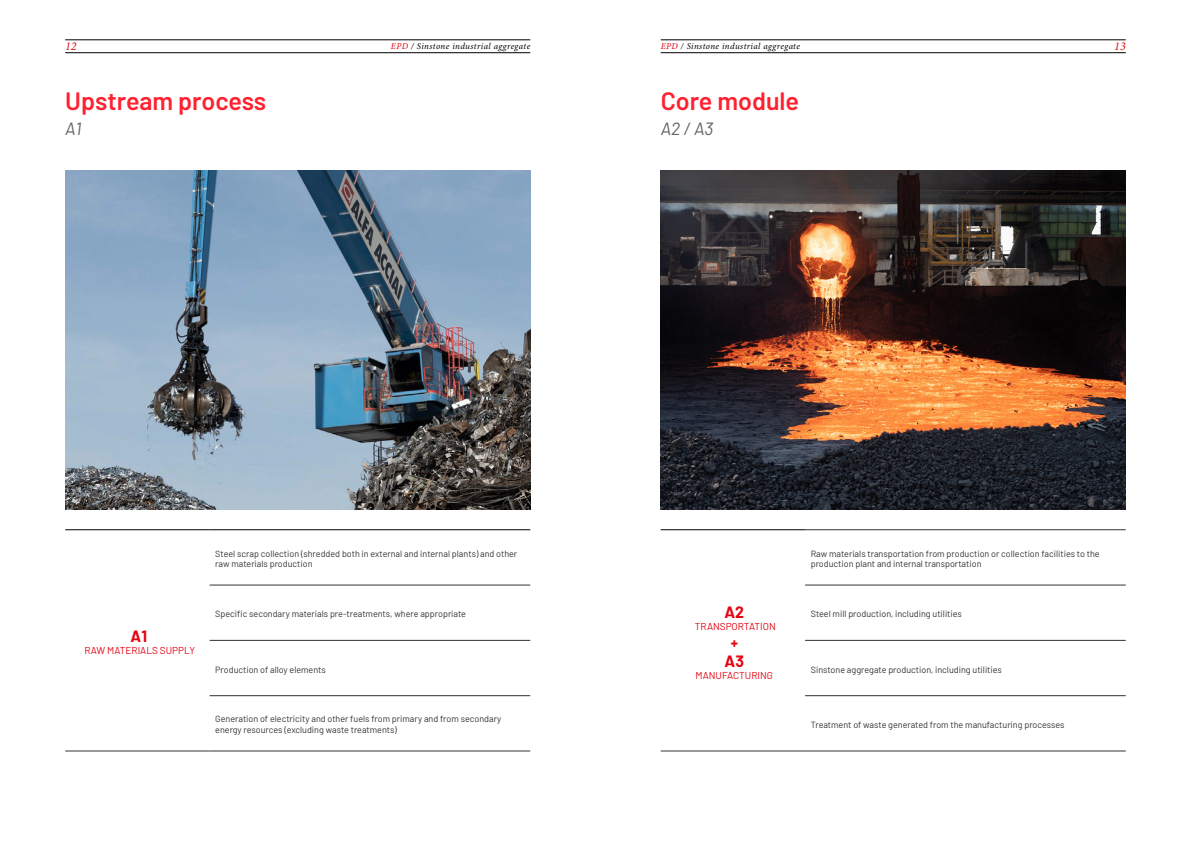
<style>
.page{position:relative;width:1191px;height:842px;background:#fff}
.page>*{position:absolute;margin:0;border:0;box-sizing:border-box;transform-origin:0 0}
.t1{font:600 25px "Barlow";color:#ff2030}
.t2{font:italic 17.7px "Barlow";color:#646363}
.t3{font:700 16px "Barlow";color:#e30512}
.t4{font:700 15px "Barlow";color:#e30512}
.t5{font:italic 12px "Minion Pro";color:#e30512}
.t6{font:10px "Barlow";color:#e30512}
.t7{font:9px/10.8px "Barlow";color:#333}
.t8{font:italic 9px "Minion Pro";letter-spacing:.04em;color:#000}
.s1{color:#e30512}
</style>
<div class="page">
<hr style="left:65px;top:53px;width:465px;height:1px;background:#000">
<hr style="left:65px;top:40px;width:465px;height:1px;background:#000">
<hr style="left:660px;top:53px;width:465px;height:1px;background:#000">
<hr style="left:660px;top:40px;width:465px;height:1px;background:#000">
<img style="left:65px;top:170px;width:465px;height:340px">
<img style="left:660px;top:170px;width:465px;height:340px">
<hr style="left:210px;top:585px;width:320px;height:1px;background:#333">
<hr style="left:210px;top:640px;width:320px;height:1px;background:#333">
<hr style="left:210px;top:695px;width:320px;height:1px;background:#333">
<hr style="left:65px;top:529px;width:145px;height:1px;background:#000">
<hr style="left:210px;top:529px;width:320px;height:1px;background:#000">
<hr style="left:65px;top:750px;width:145px;height:1px;background:#333">
<hr style="left:210px;top:750px;width:320px;height:1px;background:#333">
<hr style="left:805px;top:751px;width:320px;height:1px;background:#333">
<hr style="left:805px;top:585px;width:320px;height:1px;background:#333">
<hr style="left:805px;top:640px;width:320px;height:1px;background:#333">
<hr style="left:805px;top:695px;width:320px;height:1px;background:#333">
<hr style="left:660px;top:750px;width:145px;height:1px;background:#333">
<hr style="left:660px;top:529px;width:145px;height:1px;background:#000">
<hr style="left:805px;top:529px;width:320px;height:1px;background:#333">
<h3 class="t5" style="left:65px;top:38px;width:13px">12</h3>
<p class="t8" style="left:391px;top:40px;width:141px"><span class="s1">EPD</span> / Sinstone industrial aggregate</p>
<p class="t8" style="left:660px;top:40px;width:141px"><span class="s1">EPD</span> / Sinstone industrial aggregate</p>
<h3 class="t5" style="left:1114px;top:38px;width:13px">13</h3>
<h1 class="t1" style="left:65px;top:83px;width:202px">Upstream process</h1>
<h1 class="t1" style="left:660px;top:83px;width:140px">Core module</h1>
<h2 class="t2" style="left:65px;top:116px;width:18px">A1</h2>
<h2 class="t2" style="left:660px;top:116px;width:54px">A2 / A3</h2>
<h3 class="t3" style="left:131px;top:625px;width:18px">A1</h3>
<p class="t6" style="left:84px;top:643px;width:112px">RAW MATERIALS SUPPLY</p>
<p class="t7" style="left:215px;top:547px;width:303px">Steel scrap collection (shredded both in external and internal plants) and other raw materials production</p>
<p class="t7" style="left:215px;top:608px;width:252px">Specific secondary materials pre-treatments, where appropriate</p>
<p class="t7" style="left:215px;top:663px;width:112px">Production of alloy elements</p>
<p class="t7" style="left:215px;top:713px;width:287px">Generation of electricity and other fuels from primary and from secondary energy resources (excluding waste treatments)</p>
<h3 class="t3" style="left:724px;top:600px;width:21px">A2</h3>
<p class="t6" style="left:695px;top:619px;width:82px">TRANSPORTATION</p>
<h3 class="t4" style="left:730px;top:631px;width:9px">+</h3>
<h3 class="t3" style="left:724px;top:649px;width:21px">A3</h3>
<p class="t6" style="left:695px;top:668px;width:79px">MANUFACTURING</p>
<p class="t7" style="left:810px;top:547px;width:290px">Raw materials transportation from production or collection facilities to the production plant and internal transportation</p>
<p class="t7" style="left:810px;top:608px;width:153px">Steel mill production, including utilities</p>
<p class="t7" style="left:810px;top:663px;width:193px">Sinstone aggregate production, including utilities</p>
<p class="t7" style="left:810px;top:718px;width:255px">Treatment of waste generated from the manufacturing processes</p>
</div>
